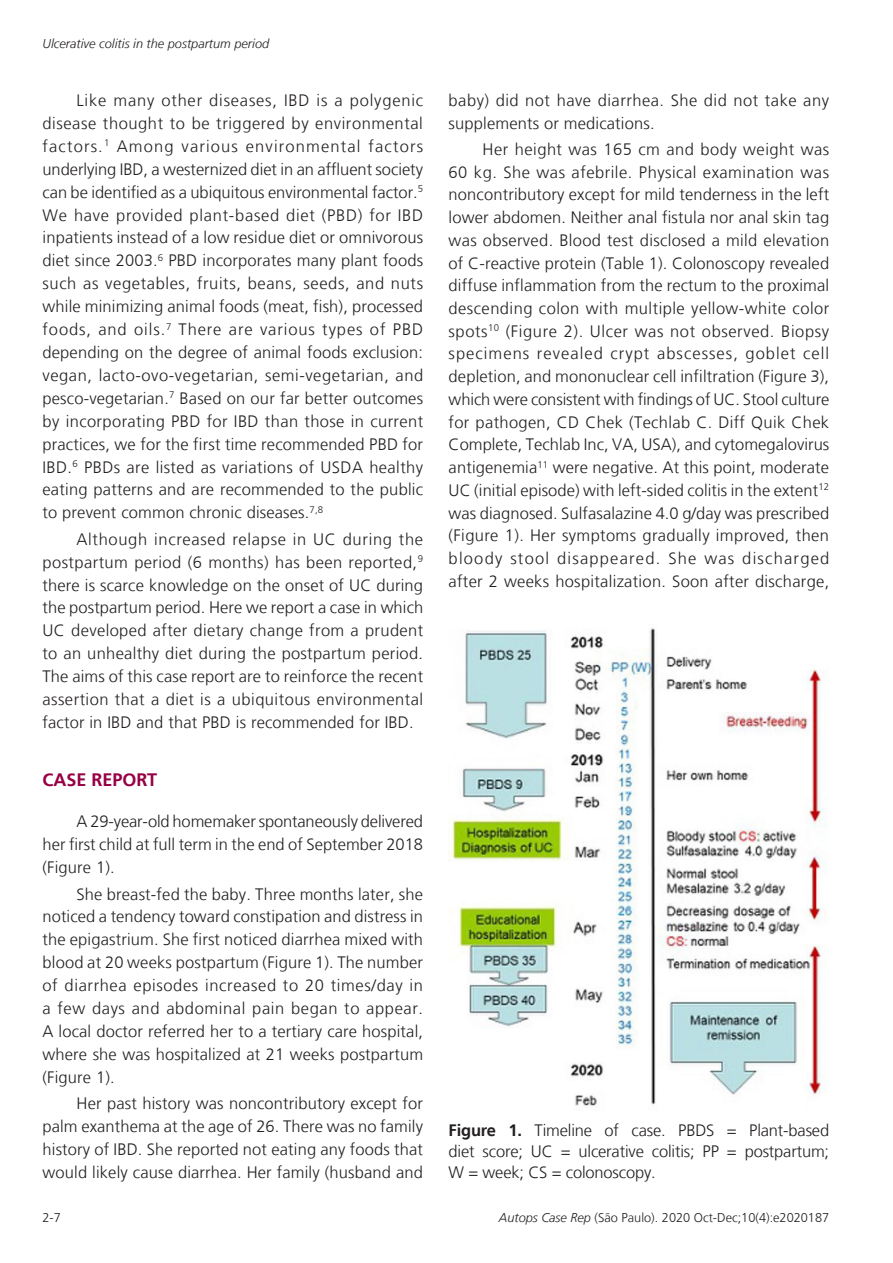
<style>
.page{position:relative;width:893px;height:1263px;background:#fff}
.page>*{position:absolute;margin:0;border:0;box-sizing:border-box;transform-origin:0 0}
.Heading1{font:700 18px "Frutiger LT";color:#970044}
.Paragraph{font:300 16.5px/23px "Frutiger LT";letter-spacing:.01em;color:#231f20;text-align:justify}
.FigureCaption{font:300 16.5px/21px "Frutiger LT";letter-spacing:-.01em;color:#231f20;text-align:justify}
.Paragraph-2{font:300 16.5px/22.8px "Frutiger LT";letter-spacing:.03em;color:#231f20}
.t1{font:300 12.75px "Frutiger LT";color:#231f20}
.t2{font:italic 300 12.75px "Frutiger LT";color:#231f20}
.s1{font-weight:700}
.s2{font-style:italic}
</style>
<div class="page">
<img style="left:449px;top:628px;width:378px;height:478px">
<p class="t2" style="left:43px;top:37px;width:228px">Ulcerative colitis in the postpartum period</p>
<p class="Paragraph" style="left:43px;top:89px;width:382px;text-indent:34px">Like many other diseases, IBD is a polygenic disease thought to be triggered by environmental factors.<sup>1</sup> Among various environmental factors underlying IBD, a westernized diet in an affluent society can be identified as a ubiquitous environmental factor.<sup>5<br></sup>We have provided plant-based diet (PBD) for IBD inpatients instead of a low residue diet or omnivorous diet since 2003.<sup>6</sup> PBD incorporates many plant foods such as vegetables, fruits, beans, seeds, and nuts while minimizing animal foods (meat, fish), processed foods, and oils.<sup>7</sup> There are various types of PBD depending on the degree of animal foods exclusion: vegan, lacto-ovo‑vegetarian, semi-vegetarian, and pesco-vegetarian.<sup>7</sup> Based on our far better outcomes by incorporating PBD for IBD than those in current practices, we for the first time recommended PBD for IBD.<sup>6</sup> PBDs are listed as variations of USDA healthy eating patterns and are recommended to the public to prevent common chronic diseases.<sup>7,8</sup></p>
<p class="Paragraph" style="left:43px;top:528px;width:382px;text-indent:34px">Although increased relapse in UC during the postpartum period (6 months) has been reported,<sup>9 </sup>there is scarce knowledge on the onset of UC during the postpartum period. Here we report a case in which UC developed after dietary change from a prudent to an unhealthy diet during the postpartum period.<br>The aims of this case report are to reinforce the recent assertion that a diet is a ubiquitous environmental factor in IBD and that PBD is recommended for IBD.</p>
<p class="Heading1" style="left:43px;top:769px;width:116px">CASE REPORT</p>
<p class="Paragraph" style="left:43px;top:810px;width:382px;text-indent:34px">A 29-year-old homemaker spontaneously delivered her first child at full term in the end of September 2018 (Figure 1).</p>
<p class="Paragraph" style="left:43px;top:883px;width:382px;text-indent:34px">She breast-fed the baby. Three months later, she noticed a tendency toward constipation and distress in the epigastrium. She first noticed diarrhea mixed with blood at 20 weeks postpartum (Figure 1). The number of diarrhea episodes increased to 20 times/day in a few days and abdominal pain began to appear.<br>A local doctor referred her to a tertiary care hospital, where she was hospitalized at 21 weeks postpartum (Figure 1).</p>
<p class="Paragraph" style="left:43px;top:1092px;width:382px;text-indent:34px">Her past history was noncontributory except for palm exanthema at the age of 26. There was no family history of IBD. She reported not eating any foods that would likely cause diarrhea. Her family (husband and</p>
<p class="Paragraph-2" style="left:449px;top:89px;width:382px">baby) did not have diarrhea. She did not take any supplements or medications.</p>
<p class="Paragraph" style="left:449px;top:138px;width:382px;text-indent:34px">Her height was 165 cm and body weight was 60 kg. She was afebrile. Physical examination was noncontributory except for mild tenderness in the left lower abdomen. Neither anal fistula nor anal skin tag was observed. Blood test disclosed a mild elevation of C-reactive protein (Table 1). Colonoscopy revealed diffuse inflammation from the rectum to the proximal descending colon with multiple yellow‑white color spots<sup>10</sup> (Figure 2). Ulcer was not observed. Biopsy specimens revealed crypt abscesses, goblet cell depletion, and mononuclear cell infiltration (Figure 3), which were consistent with findings of UC. Stool culture for pathogen, CD Chek (Techlab C. Diff Quik Chek Complete, Techlab Inc, VA, USA), and cytomegalovirus antigenemia<sup>11</sup> were negative. At this point, moderate UC (initial episode) with left-sided colitis in the extent<sup>12 </sup>was diagnosed. Sulfasalazine 4.0 g/day was prescribed (Figure 1). Her symptoms gradually improved, then bloody stool disappeared. She was discharged after 2 weeks hospitalization. Soon after discharge,</p>
<p class="FigureCaption" style="left:449px;top:1120px;width:382px"><span class="s1">Figure 1.</span> Timeline of case. PBDS = Plant-based diet score; UC = ulcerative colitis; PP = postpartum; W = week; CS = colonoscopy.</p>
<p class="t1" style="left:43px;top:1210px;width:20px">2-7</p>
<p class="t1" style="left:499px;top:1210px;width:332px"><span class="s2">Autops Case Rep</span> (São Paulo). 2020 Oct-Dec;10(4):e2020187</p>
</div>
